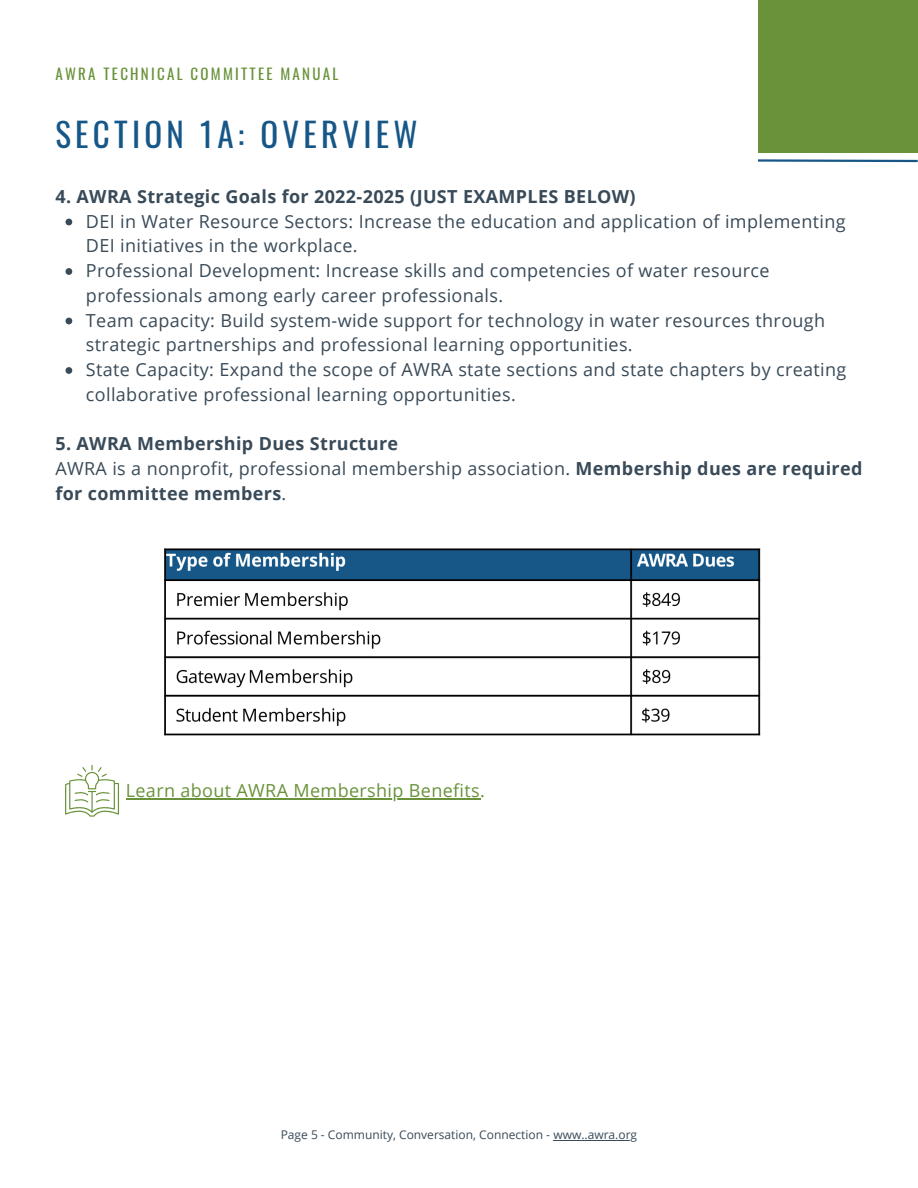
<style>
.page{position:relative;width:918px;height:1188px;background:#fff}
.page>*{position:absolute;margin:0;border:0;box-sizing:border-box;transform-origin:0 0}
.t1{font:33px "Oswald";letter-spacing:.13em;color:#165788}
.t2{font:18px/24.8px "Open Sans";letter-spacing:.02em;color:#394a58}
.t3{font:700 18px/24.8px "Open Sans";letter-spacing:.02em;color:#394a58}
.t4{font:18px "Open Sans";letter-spacing:.02em;color:#69923a}
.t5{font:15px "Oswald";letter-spacing:.15em;color:#69923a}
.t6{font:12px "Open Sans";color:#394a58}
.s1{font-weight:400}
</style>
<div class="page">
<div style="left:758px;top:0;width:160px;height:153px;background:#69923a"></div>
<svg style="left:757px;top:159px;width:161px;height:4px"></svg>
<svg style="left:66px;top:219px;width:6px;height:6px"></svg>
<svg style="left:66px;top:268px;width:6px;height:7px"></svg>
<svg style="left:66px;top:318px;width:6px;height:6px"></svg>
<svg style="left:66px;top:367px;width:6px;height:7px"></svg>
<hr style="left:126px;top:798px;width:354px;height:1px;background:#69923a">
<img style="left:165px;top:548px;width:595px;height:188px">
<hr style="left:553px;top:1140px;width:84px;height:1px;background:#394a58">
<svg style="left:65px;top:765px;width:54px;height:52px"></svg>
<p class="t5" style="left:55px;top:63px;width:284px">AWRA TECHNICAL COMMITTEE MANUAL</p>
<h1 class="t1" style="left:55px;top:108px;width:364px">SECTION 1A: OVERVIEW</h1>
<p class="t3" style="left:55px;top:184px;width:582px">4. AWRA Strategic Goals for 2022-2025 (JUST EXAMPLES BELOW)</p>
<p class="t2" style="left:86px;top:208px;width:762px">DEI in Water Resource Sectors: Increase the education and application of implementing DEI initiatives in the workplace.<br>Professional Development: Increase skills and competencies of water resource professionals among early career professionals.<br>Team capacity: Build system-wide support for technology in water resources through strategic partnerships and professional learning opportunities.<br>State Capacity: Expand the scope of AWRA state sections and state chapters by creating collaborative professional learning opportunities.</p>
<p class="t3" style="left:55px;top:431px;width:809px">5. AWRA Membership Dues Structure<br><span class="s1">AWRA is a nonprofit, professional membership association.</span> Membership dues are required for committee members<span class="s1">.</span></p>
<p class="t4" style="left:126px;top:778px;width:361px">Learn about AWRA Membership Benefits.</p>
<p class="t6" style="left:281px;top:1127px;width:358px">Page 5 - Community, Conversation, Connection - www..awra.org</p>
</div>
